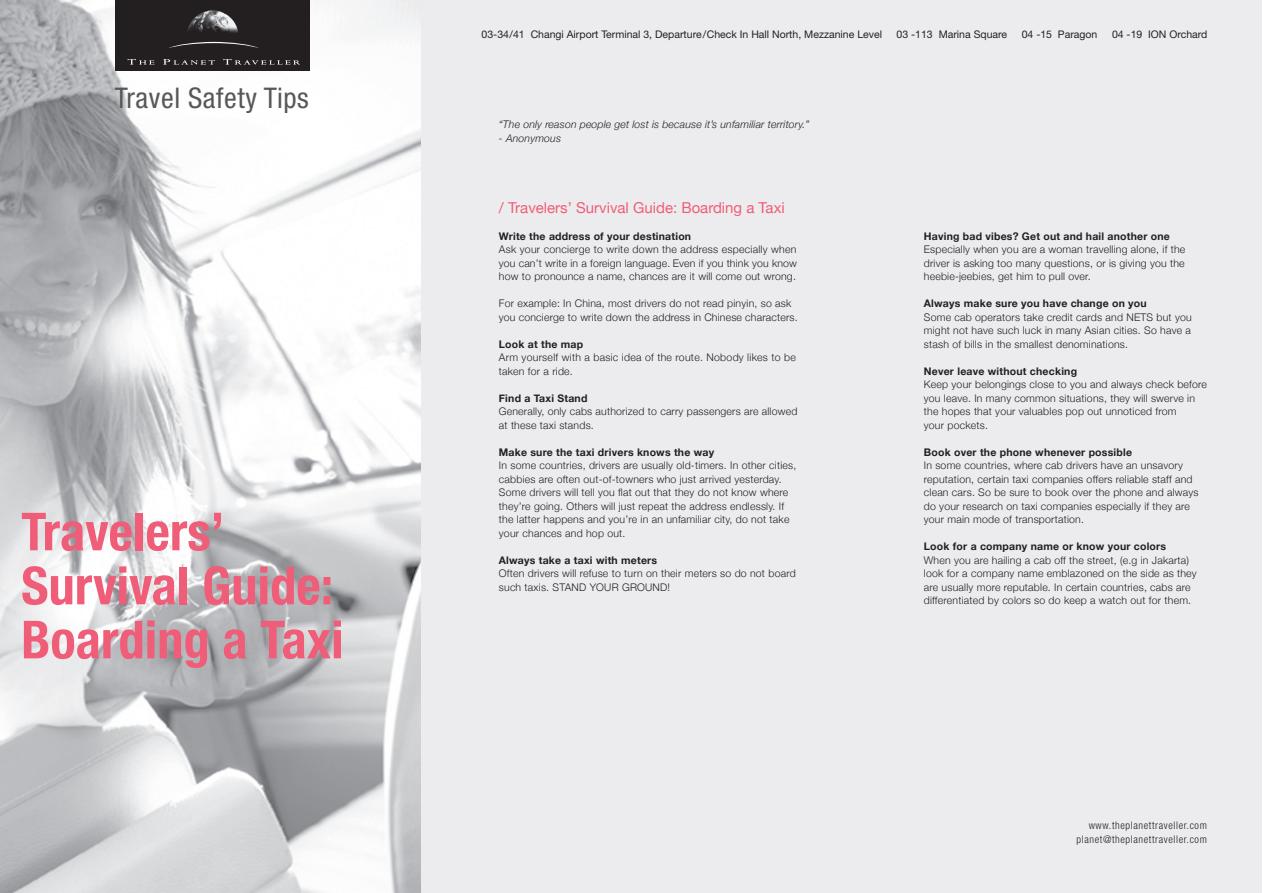
<style>
.page{position:relative;width:1263px;height:893px;background:#fff}
.page>*{position:absolute;margin:0;border:0;box-sizing:border-box;transform-origin:0 0}
.t1{font:700 condensed 52.5px/54px "Helvetica Neue LT Std";color:#f05d78}
.t2{font:condensed 28.5px "Helvetica Neue LT Std";letter-spacing:.02em;color:#57585a}
.t3{font:15px "Helvetica Neue";color:#f05d78}
.t4{font:300 10.5px/13.5px "Helvetica Neue";letter-spacing:.02em;color:#231f20}
.t5{font:700 10.5px "Helvetica Neue";letter-spacing:.02em;color:#231f20}
.t6{font:10.5px "Helvetica Neue LT Std";color:#231f20}
.t7{font:italic 300 10.5px "Helvetica Neue";letter-spacing:.015em;color:#231f20}
.t8{font:300 condensed 10.5px/13.8px "Helvetica Neue LT Std";letter-spacing:.06em;color:#231f20;text-align:right}
</style>
<div class="page">
<div style="left:404px;top:0;width:857px;height:893px;background:#ececee"></div>
<img style="left:0;top:0;width:421px;height:893px">
<div style="left:116px;top:0;width:193px;height:71px;background:#231f20"></div>
<svg style="left:223px;top:59px;width:77px;height:6px"></svg>
<svg style="left:163px;top:59px;width:52px;height:6px"></svg>
<svg style="left:128px;top:59px;width:27px;height:6px"></svg>
<svg style="left:168px;top:42px;width:91px;height:6px"></svg>
<h2 class="t2" style="left:115px;top:81px;width:195px">Travel Safety Tips</h2>
<h1 class="t1" style="left:21px;top:504px;width:324px">Travelers’<br>Survival Guide:<br>Boarding a Taxi</h1>
<p class="t6" style="left:482px;top:28px;width:402px">03-34/41 Changi Airport Terminal 3, Departure/Check In Hall North, Mezzanine Level</p>
<p class="t6" style="left:897px;top:28px;width:112px">03 -113 Marina Square</p>
<p class="t6" style="left:1022px;top:28px;width:77px">04 -15 Paragon</p>
<p class="t6" style="left:1112px;top:28px;width:97px">04 -19 ION Orchard</p>
<p class="t7" style="left:499px;top:118px;width:312px">“The only reason people get lost is because it’s unfamiliar territory.”</p>
<p class="t7" style="left:499px;top:132px;width:64px">- Anonymous</p>
<h3 class="t3" style="left:499px;top:198px;width:287px">/ Travelers’ Survival Guide: Boarding a Taxi</h3>
<p class="t5" style="left:499px;top:229px;width:194px">Write the address of your destination</p>
<p class="t4" style="left:499px;top:243px;width:300px;text-align:justify">Ask your concierge to write down the address especially when you can’t write in a foreign language. Even if you think you know how to pronounce a name, chances are it will come out wrong.</p>
<p class="t4" style="left:499px;top:297px;width:300px">For example: In China, most drivers do not read pinyin, so ask you concierge to write down the address in Chinese characters.</p>
<p class="t5" style="left:499px;top:337px;width:86px">Look at the map</p>
<p class="t4" style="left:499px;top:351px;width:299px">Arm yourself with a basic idea of the route. Nobody likes to be taken for a ride.</p>
<p class="t5" style="left:499px;top:391px;width:90px">Find a Taxi Stand</p>
<p class="t4" style="left:499px;top:405px;width:300px">Generally, only cabs authorized to carry passengers are allowed at these taxi stands.</p>
<p class="t5" style="left:499px;top:445px;width:217px">Make sure the taxi drivers knows the way</p>
<p class="t4" style="left:499px;top:459px;width:299px">In some countries, drivers are usually old-timers. In other cities, cabbies are often out-of-towners who just arrived yesterday.<br>Some drivers will tell you flat out that they do not know where they’re going. Others will just repeat the address endlessly. If the latter happens and you’re in an unfamiliar city, do not take your chances and hop out.</p>
<p class="t5" style="left:499px;top:553px;width:160px">Always take a taxi with meters</p>
<p class="t4" style="left:499px;top:567px;width:298px">Often drivers will refuse to turn on their meters so do not board such taxis. STAND YOUR GROUND!</p>
<p class="t5" style="left:924px;top:230px;width:248px">Having bad vibes? Get out and hail another one</p>
<p class="t4" style="left:924px;top:243px;width:263px;text-align:justify">Especially when you are a woman travelling alone, if the driver is asking too many questions, or is giving you the heebie-jeebies, get him to pull over.</p>
<p class="t5" style="left:924px;top:297px;width:224px">Always make sure you have change on you</p>
<p class="t4" style="left:924px;top:310px;width:269px;text-align:justify">Some cab operators take credit cards and NETS but you might not have such luck in many Asian cities. So have a stash of bills in the smallest denominations.</p>
<p class="t5" style="left:924px;top:365px;width:155px">Never leave without checking</p>
<p class="t4" style="left:924px;top:378px;width:285px">Keep your belongings close to you and always check before you leave. In many common situations, they will swerve in the hopes that your valuables pop out unnoticed from<br>your pockets.</p>
<p class="t5" style="left:924px;top:446px;width:210px">Book over the phone whenever possible</p>
<p class="t4" style="left:924px;top:459px;width:276px">In some countries, where cab drivers have an unsavory reputation, certain taxi companies offers reliable staff and clean cars. So be sure to book over the phone and always do your research on taxi companies especially if they are your main mode of transportation.</p>
<p class="t5" style="left:924px;top:540px;width:244px">Look for a company name or know your colors</p>
<p class="t4" style="left:924px;top:553px;width:274px">When you are hailing a cab off the street, (e.g in Jakarta) look for a company name emblazoned on the side as they are usually more reputable. In certain countries, cabs are differentiated by colors so do keep a watch out for them.</p>
<p class="t8" style="left:1076px;top:818px;width:132px">www.theplanettraveller.com planet@theplanettraveller.com</p>
</div>
